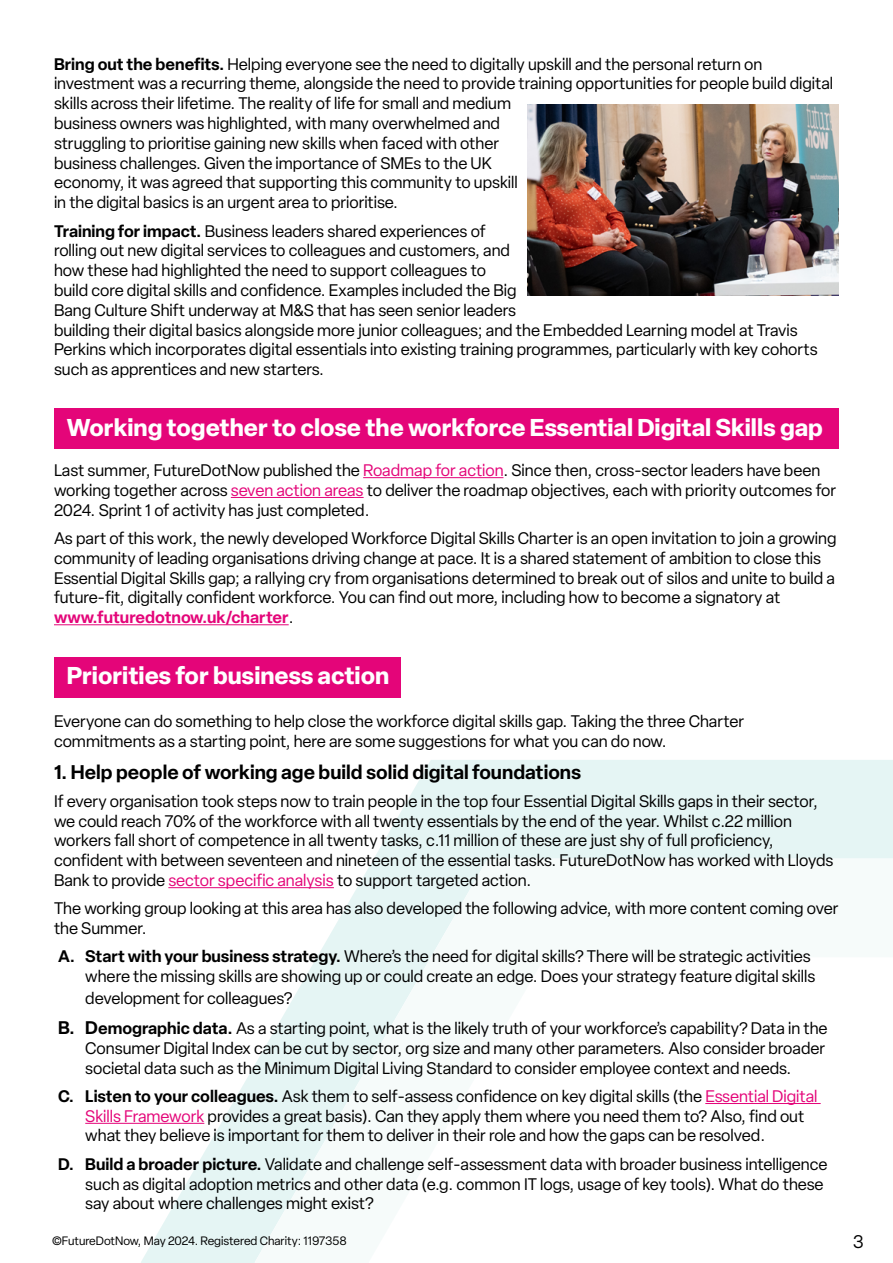
<style>
.page{position:relative;width:893px;height:1263px;background:#fff}
.page>*{position:absolute;margin:0;border:0;box-sizing:border-box;transform-origin:0 0}
.t1{font:700 24px "Elza";color:#fff}
.t2{font:600 19.5px "Elza";color:#000}
.t3{font:18px "Elza";color:#000}
.t4{font:16.5px/19.8px "Elza";color:#000}
.t5{font:12px "Elza";color:#000}
.s1{font-weight:600}
.s2{color:#e40579}
.s3{font-weight:600;color:#e40579}
.s4{font-weight:600;font-size:18px}
</style>
<div class="page">
<svg style="left:141px;top:760px;width:752px;height:503px"></svg>
<svg style="left:255px;top:859px;width:638px;height:404px"></svg>
<div style="left:55px;top:408px;width:784px;height:41px;background:#e40579"></div>
<hr style="left:363px;top:477px;width:140px;height:1px;background:#e40579">
<hr style="left:231px;top:497px;width:133px;height:1px;background:#e40579">
<hr style="left:54px;top:624px;width:235px;height:1px;background:#e40579">
<div style="left:55px;top:657px;width:346px;height:40px;background:#e40579"></div>
<hr style="left:168px;top:887px;width:166px;height:1px;background:#e40579">
<hr style="left:705px;top:1103px;width:116px;height:1px;background:#e40579">
<hr style="left:85px;top:1123px;width:119px;height:1px;background:#e40579">
<img style="left:527px;top:104px;width:312px;height:192px">
<p class="t4" style="left:54px;top:54px;width:781px"><span class="s1">Bring out the benefits.</span> Helping everyone see the need to digitally upskill and the personal return on investment was a recurring theme, alongside the need to provide training opportunities for people build digital skills across their lifetime. The reality of life for small and medium<br>business owners was highlighted, with many overwhelmed and<br>struggling to prioritise gaining new skills when faced with other<br>business challenges. Given the importance of SMEs to the UK<br>economy, it was agreed that supporting this community to upskill<br>in the digital basics is an urgent area to prioritise.</p>
<p class="t4" style="left:54px;top:221px;width:765px"><span class="s1">Training for impact.</span> Business leaders shared experiences of<br>rolling out new digital services to colleagues and customers, and<br>how these had highlighted the need to support colleagues to<br>build core digital skills and confidence. Examples included the Big<br>Bang Culture Shift underway at M&amp;S that has seen senior leaders<br>building their digital basics alongside more junior colleagues; and the Embedded Learning model at Travis Perkins which incorporates digital essentials into existing training programmes, particularly with key cohorts such as apprentices and new starters.</p>
<h1 class="t1" style="left:67px;top:410px;width:758px">Working together to close the workforce Essential Digital Skills gap</h1>
<p class="t4" style="left:54px;top:460px;width:784px">Last summer, FutureDotNow published the <span class="s2">Roadmap for action</span>. Since then, cross-sector leaders have been working together across <span class="s2">seven action areas</span> to deliver the roadmap objectives, each with priority outcomes for<br>2024. Sprint 1 of activity has just completed.</p>
<p class="t4" style="left:54px;top:528px;width:784px">As part of this work, the newly developed Workforce Digital Skills Charter is an open invitation to join a growing community of leading organisations driving change at pace. It is a shared statement of ambition to close this Essential Digital Skills gap; a rallying cry from organisations determined to break out of silos and unite to build a future-fit, digitally confident workforce. You can find out more, including how to become a signatory at <span class="s3">www.futuredotnow.uk/charter</span>.</p>
<h1 class="t1" style="left:67px;top:658px;width:324px">Priorities for business action</h1>
<p class="t4" style="left:54px;top:711px;width:692px">Everyone can do something to help close the workforce digital skills gap. Taking the three Charter commitments as a starting point, here are some suggestions for what you can do now.</p>
<p class="t2" style="left:54px;top:758px;width:529px">1. Help people of working age build solid digital foundations</p>
<p class="t4" style="left:54px;top:791px;width:781px">If every organisation took steps now to train people in the top four Essential Digital Skills gaps in their sector, we could reach 70% of the workforce with all twenty essentials by the end of the year. Whilst c.22 million workers fall short of competence in all twenty tasks, c.11 million of these are just shy of full proficiency, confident with between seventeen and nineteen of the essential tasks. FutureDotNow has worked with Lloyds Bank to provide <span class="s2">sector specific analysis</span> to support targeted action.</p>
<p class="t4" style="left:54px;top:898px;width:786px">The working group looking at this area has also developed the following advice, with more content coming over the Summer.</p>
<p class="t4" style="left:58px;top:947px;width:759px;text-align:right"><span class="s1">A. Start with your business strategy.</span> Where’s the need for digital skills? There will be strategic activities where the missing skills are showing up or could create an edge. Does your strategy feature digital skills</p>
<p class="t4" style="left:58px;top:983px;width:771px;line-height:30.2px;text-indent:27px">development for colleagues?<br><span class="s4">B. D</span><span class="s1">emographic data.</span> As a starting point, what is the likely truth of your workforce’s capability? Data in the</p>
<p class="t4" style="left:85px;top:1038px;width:741px">Consumer Digital Index can be cut by sector, org size and many other parameters. Also consider broader societal data such as the Minimum Digital Living Standard to consider employee context and needs.</p>
<p class="t4" style="left:85px;top:1086px;width:734px;text-indent:-27px"><span class="s1">C. Listen to your colleagues.</span> Ask them to self-assess confidence on key digital skills (the <span class="s2">Essential Digital<br>Skills Framework</span> provides a great basis). Can they apply them where you need them to? Also, find out what they believe is important for them to deliver in their role and how the gaps can be resolved.</p>
<p class="t4" style="left:85px;top:1154px;width:744px;text-indent:-27px"><span class="s1">D. Build a broader picture.</span> Validate and challenge self-assessment data with broader business intelligence such as digital adoption metrics and other data (e.g. common IT logs, usage of key tools). What do these say about where challenges might exist?</p>
<p class="t5" style="left:52px;top:1232px;width:296px">©FutureDotNow, May 2024. Registered Charity: 1197358</p>
<p class="t3" style="left:853px;top:1230px;width:13px">3</p>
</div>
